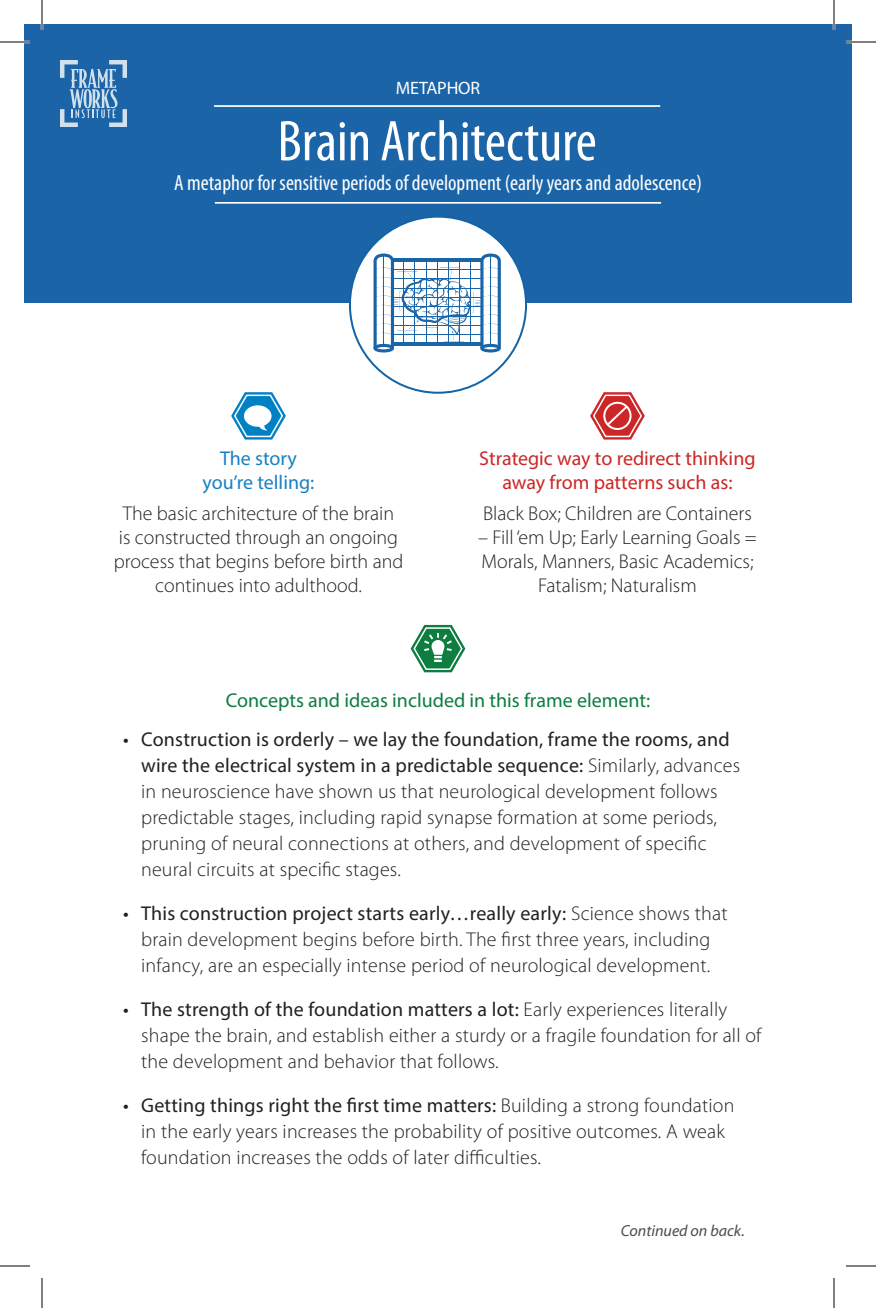
<style>
.page{position:relative;width:876px;height:1308px;background:#fff}
.page>*{position:absolute;margin:0;border:0;box-sizing:border-box;transform-origin:0 0}
.t1{font:condensed 58px "Myriad Pro";color:#fff}
.t2{font:condensed 22px "Myriad Pro";color:#fff}
.t3{font:300 20px/26px "Myriad Pro";letter-spacing:.01em;color:#231f20}
.t4{font:20px/24px "Myriad Pro";color:#cc2626;text-align:center}
.t5{font:20px "Myriad Pro";color:#0d7d40}
.t6{font:20px "Myriad Pro";color:#1781c4}
.t7{font:18px "Myriad Pro";letter-spacing:-.01em;color:#fff}
.t8{font:italic 16px "Myriad Pro";color:#4b4c4d}
.s1{font-weight:400}
</style>
<div class="page">
<div style="left:24px;top:24px;width:828px;height:279px;background:#1b64a7"></div>
<hr style="left:214px;top:105px;width:446px;height:2px;background:#fff">
<hr style="left:215px;top:202px;width:446px;height:2px;background:#fff">
<svg style="left:590px;top:392px;width:55px;height:48px"></svg>
<svg style="left:411px;top:625px;width:54px;height:47px"></svg>
<svg style="left:231px;top:392px;width:55px;height:48px"></svg>
<svg style="left:60px;top:60px;width:67px;height:67px"></svg>
<div style="left:350px;top:217px;width:176px;height:176px;background:#fff;border-radius:50%"></div>
<hr style="left:404px;top:260px;width:1px;height:84px;background:#1965a8">
<hr style="left:415px;top:260px;width:1px;height:84px;background:#1965a8">
<hr style="left:426px;top:260px;width:1px;height:84px;background:#1965a8">
<hr style="left:437px;top:260px;width:1px;height:84px;background:#1965a8">
<hr style="left:448px;top:260px;width:1px;height:84px;background:#1965a8">
<hr style="left:460px;top:260px;width:1px;height:84px;background:#1965a8">
<hr style="left:471px;top:260px;width:1px;height:84px;background:#1965a8">
<hr style="left:393px;top:259px;width:89px;height:3px;background:#1965a8">
<hr style="left:393px;top:270px;width:89px;height:1px;background:#1965a8">
<hr style="left:393px;top:279px;width:89px;height:1px;background:#1965a8">
<hr style="left:393px;top:288px;width:89px;height:1px;background:#1965a8">
<hr style="left:393px;top:297px;width:89px;height:1px;background:#1965a8">
<hr style="left:393px;top:307px;width:89px;height:1px;background:#1965a8">
<hr style="left:393px;top:316px;width:89px;height:1px;background:#1965a8">
<hr style="left:393px;top:325px;width:89px;height:1px;background:#1965a8">
<hr style="left:393px;top:335px;width:89px;height:1px;background:#1965a8">
<hr style="left:393px;top:343px;width:89px;height:3px;background:#1965a8">
<svg style="left:400px;top:269px;width:74px;height:71px"></svg>
<svg style="left:480px;top:253px;width:21px;height:99px"></svg>
<svg style="left:373px;top:253px;width:21px;height:99px"></svg>
<hr style="left:0;top:41px;width:30px;height:2px;background:#fff">
<hr style="left:846px;top:41px;width:30px;height:2px;background:#fff">
<hr style="left:41px;top:0;width:2px;height:30px;background:#fff">
<hr style="left:833px;top:0;width:2px;height:30px;background:#fff">
<hr style="left:0;top:42px;width:30px;height:1px;background:#000">
<hr style="left:846px;top:42px;width:30px;height:1px;background:#000">
<hr style="left:0;top:1266px;width:30px;height:1px;background:#000">
<hr style="left:846px;top:1266px;width:30px;height:1px;background:#000">
<hr style="left:42px;top:0;width:1px;height:30px;background:#000">
<hr style="left:42px;top:1278px;width:1px;height:30px;background:#000">
<hr style="left:834px;top:0;width:1px;height:30px;background:#000">
<hr style="left:834px;top:1278px;width:1px;height:30px;background:#000">
<p class="t7" style="left:396px;top:77px;width:86px">METAPHOR</p>
<p class="t1" style="left:278px;top:106px;width:321px">Brain Architecture</p>
<p class="t2" style="left:174px;top:170px;width:529px">A metaphor for sensitive periods of development (early years and adolescence)</p>
<p class="t6" style="left:220px;top:446px;width:79px">The story</p>
<p class="t6" style="left:203px;top:470px;width:113px">you’re telling:</p>
<p class="t3" style="left:114px;top:502px;width:291px;line-height:24px;text-align:center">The basic architecture of the brain<br>is constructed through an ongoing process that begins before birth and continues into adulthood.</p>
<p class="t4" style="left:479px;top:446px;width:278px">Strategic way to redirect thinking away from patterns such as:</p>
<p class="t3" style="left:483px;top:501px;width:270px">Black Box; Children are Containers</p>
<p class="t3" style="left:478px;top:526px;width:280px;line-height:24px;text-align:center">– Fill ‘em Up; Early Learning Goals =<br>Morals, Manners, Basic Academics;<br>Fatalism; Naturalism</p>
<p class="t5" style="left:226px;top:688px;width:426px">Concepts and ideas included in this frame element:</p>
<p class="t3" style="left:141px;top:727px;width:601px;text-indent:-18px"><span class="s1">• Construction is orderly – we lay the foundation, frame the rooms, and wire the electrical system in a predictable sequence:</span> Similarly, advances in neuroscience have shown us that neurological development follows predictable stages, including rapid synapse formation at some periods, pruning of neural connections at others, and development of specific neural circuits at specific stages.</p>
<p class="t3" style="left:123px;top:901px;width:606px;text-align:center"><span class="s1">• This construction project starts early…really early:</span> Science shows that brain development begins before birth. The first three years, including infancy, are an especially intense period of neurological development.</p>
<p class="t3" style="left:141px;top:997px;width:622px;text-indent:-18px"><span class="s1">• The strength of the foundation matters a lot:</span> Early experiences literally shape the brain, and establish either a sturdy or a fragile foundation for all of the development and behavior that follows.</p>
<p class="t3" style="left:141px;top:1093px;width:595px;text-indent:-18px"><span class="s1">• Getting things right the first time matters:</span> Building a strong foundation in the early years increases the probability of positive outcomes. A weak foundation increases the odds of later difficulties.</p>
<p class="t8" style="left:621px;top:1221px;width:125px">Continued on back.</p>
</div>
